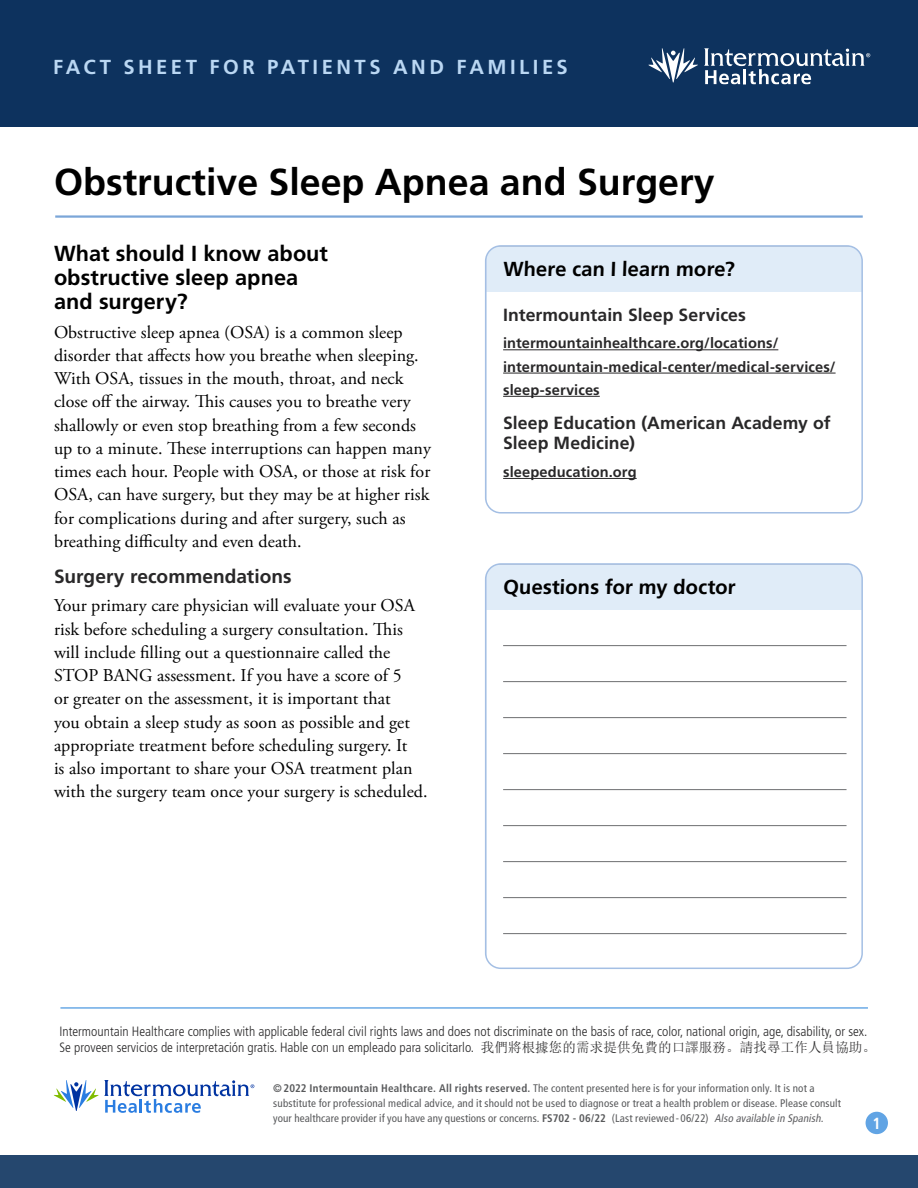
<style>
.page{position:relative;width:918px;height:1188px;background:#fff}
.page>*{position:absolute;margin:0;border:0;box-sizing:border-box;transform-origin:0 0}
.Title__h1{font:700 37.5px "Frutiger LT Std";color:#000}
.Level_1__h2{font:700 21.75px/24px "Frutiger LT Std";color:#000}
.t1{font:700 20.25px "Frutiger LT Std";color:#000}
.t2{font:700 20.25px "Frutiger LT Std";letter-spacing:.17em;color:#bad7f3}
.Level_2__h3{font:700 19.2px "Frutiger LT Std";color:#292829}
.Main__p{font:18px/23.2px "Adobe Garamond Pro";color:#000}
.t3{font:700 17.7px/20.5px "Frutiger LT Std";letter-spacing:.005em;color:#292829}
.t4{font:700 condensed 16.2px "Frutiger LT Std";color:#fff}
.t5{font:700 14.7px/23.2px "Frutiger LT Std";letter-spacing:.005em;color:#292829}
.t6{font:300 condensed 13.5px/16.5px "Frutiger LT Std";color:#292829}
.Footer___h6{font:condensed 10.95px/15px "Frutiger LT Std";letter-spacing:.015em;color:#58595b}
.s1{font-family:"Sim Sun";font-weight:400;font-stretch:normal}
.s2{font-weight:700}
.s3{font-style:italic;color:#5d5d60}
</style>
<div class="page">
<div style="left:0;top:0;width:918px;height:127px;background:#0d325e"></div>
<svg style="left:648px;top:48px;width:50px;height:34px"></svg>
<svg style="left:704px;top:48px;width:166px;height:36px"></svg>
<div style="left:0;top:1156px;width:918px;height:32px;background:#25476e"></div>
<div style="left:866px;top:1112px;width:22px;height:22px;background:#61a4e4;border-radius:50%"></div>
<hr style="left:55px;top:215px;width:808px;height:3px;background:#7ba6d8">
<div style="left:486px;top:246px;width:376px;height:45px;background:#e0ecf8"></div>
<hr style="left:486px;top:246px;width:376px;height:1px;background:#bcbec0">
<hr style="left:486px;top:512px;width:376px;height:1px;background:#bcbec0">
<hr style="left:486px;top:246px;width:1px;height:45px;background:#c6d5ee">
<hr style="left:486px;top:291px;width:1px;height:221px;background:#c6d5ee">
<hr style="left:503px;top:349px;width:275px;height:1px;background:#292829">
<hr style="left:503px;top:373px;width:333px;height:1px;background:#292829">
<hr style="left:503px;top:396px;width:97px;height:1px;background:#292829">
<hr style="left:503px;top:478px;width:134px;height:1px;background:#292829">
<div style="left:485px;top:245px;width:378px;height:269px;border:2px solid #a4bfe4;border-radius:15px"></div>
<div style="left:486px;top:564px;width:376px;height:45px;background:#e0ecf8"></div>
<hr style="left:486px;top:564px;width:376px;height:1px;background:#bcbec0">
<hr style="left:486px;top:564px;width:1px;height:45px;background:#c6d5ee">
<hr style="left:486px;top:609px;width:1px;height:359px;background:#c6d5ee">
<hr style="left:503px;top:645px;width:344px;height:1px;background:#6d6e71">
<hr style="left:503px;top:681px;width:344px;height:1px;background:#6d6e71">
<hr style="left:503px;top:717px;width:344px;height:1px;background:#6d6e71">
<hr style="left:503px;top:753px;width:344px;height:1px;background:#6d6e71">
<hr style="left:503px;top:789px;width:344px;height:1px;background:#6d6e71">
<hr style="left:503px;top:825px;width:344px;height:1px;background:#6d6e71">
<hr style="left:503px;top:861px;width:344px;height:1px;background:#6d6e71">
<hr style="left:503px;top:897px;width:344px;height:1px;background:#6d6e71">
<hr style="left:503px;top:933px;width:344px;height:1px;background:#6d6e71">
<div style="left:485px;top:563px;width:378px;height:406px;border:2px solid #a4bfe4;border-radius:15px"></div>
<hr style="left:60px;top:1007px;width:808px;height:2px;background:#6baae6">
<svg style="left:54px;top:1080px;width:200px;height:33px"></svg>
<p class="t2" style="left:53px;top:55px;width:516px">FACT SHEET FOR PATIENTS AND FAMILIES</p>
<p class="Title__h1" style="left:54px;top:160px;width:662px">Obstructive Sleep Apnea and Surgery</p>
<p class="Level_1__h2" style="left:54px;top:242px;width:276px">What should I know about obstructive sleep apnea and surgery?</p>
<p class="Main__p" style="left:54px;top:321px;width:378px">Obstructive sleep apnea (OSA) is a common sleep disorder that affects how you breathe when sleeping.<br>With OSA, tissues in the mouth, throat, and neck close off the airway. This causes you to breathe very shallowly or even stop breathing from a few seconds up to a minute. These interruptions can happen many times each hour. People with OSA, or those at risk for OSA, can have surgery, but they may be at higher risk for complications during and after surgery, such as breathing difficulty and even death.</p>
<p class="Level_2__h3" style="left:54px;top:565px;width:239px">Surgery recommendations</p>
<p class="Main__p" style="left:54px;top:595px;width:375px">Your primary care physician will evaluate your OSA risk before scheduling a surgery consultation. This will include filling out a questionnaire called the STOP BANG assessment. If you have a score of 5<br>or greater on the assessment, it is important that<br>you obtain a sleep study as soon as possible and get appropriate treatment before scheduling surgery. It<br>is also important to share your OSA treatment plan with the surgery team once your surgery is scheduled.</p>
<p class="t1" style="left:503px;top:257px;width:234px">Where can I learn more?</p>
<p class="t3" style="left:503px;top:304px;width:244px">Intermountain Sleep Services</p>
<p class="t5" style="left:503px;top:332px;width:334px">intermountainhealthcare.org/locations/ intermountain-medical-center/medical-services/ sleep-services</p>
<p class="t3" style="left:503px;top:412px;width:329px">Sleep Education (American Academy of<br>Sleep Medicine)</p>
<p class="t5" style="left:503px;top:460px;width:135px">sleepeducation.org</p>
<p class="t1" style="left:503px;top:575px;width:235px">Questions for my doctor</p>
<p class="t6" style="left:59px;top:1023px;width:818px">Intermountain Healthcare complies with applicable federal civil rights laws and does not discriminate on the basis of race, color, national origin, age, disability, or sex.<br>Se proveen servicios de interpretación gratis. Hable con un empleado para solicitarlo. <span class="s1">我們將根據您的需求提供免費的口譯服務。請找尋工作人員協助。</span></p>
<p class="Footer___h6" style="left:273px;top:1081px;width:569px"><span class="s2">©2022 Intermountain Healthcare. All rights reserved.</span> The content presented here is for your information only. It is not a substitute for professional medical advice, and it should not be used to diagnose or treat a health problem or disease. Please consult your healthcare provider if you have any questions or concerns. <span class="s2">FS702 - 06/22</span> (Last reviewed - 06/22) <span class="s3">Also available in Spanish.</span></p>
<p class="t4" style="left:873px;top:1113px;width:10px">1</p>
</div>
